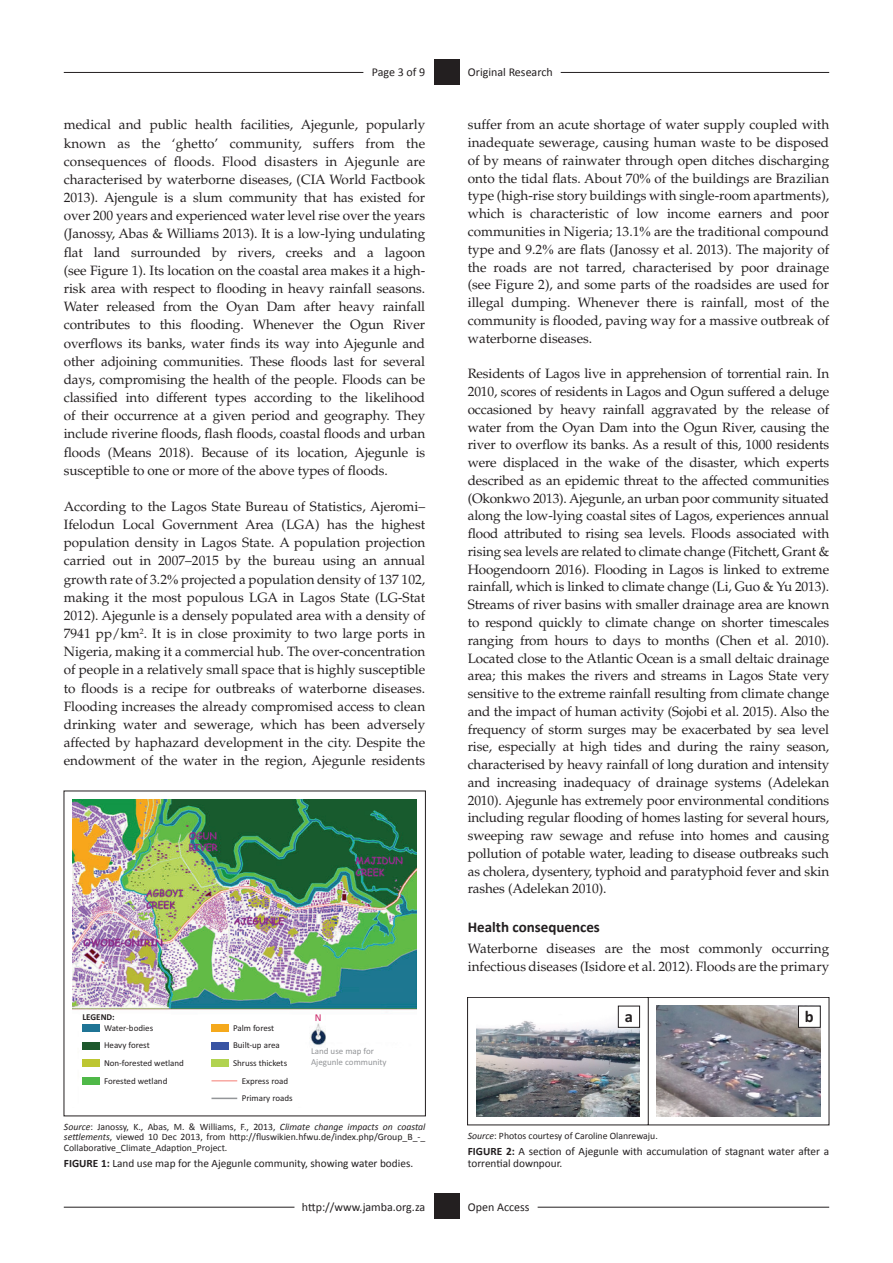
<style>
.page{position:relative;width:893px;height:1263px;background:#fff}
.page>*{position:absolute;margin:0;border:0;box-sizing:border-box;transform-origin:0 0}
.t1{font:700 16.5px "Calibri";color:#231f20}
.C_head{font:700 15px "Calibri";color:#231f20}
.Body_text_next{font:13.5px/17.7px "Palatino";letter-spacing:-.005em;color:#231f20;text-align:justify}
.Body_text_first{font:13.5px/18px "Palatino";color:#231f20}
.t2{font:12px "Calibri";color:#231f20}
.Figure_title{font:11.25px/12px "Calibri";color:#231f20}
.t3{font:10.5px "Calibri";color:#cb2768}
.Table_sourceline__-F{font:9.75px/10.5px "Calibri";color:#231f20;text-align:justify}
.t4{font:9px/17.5px "Calibri";color:#231f20}
.t5{font:9px/10.8px "Calibri";color:#939598}
.t6{font:700 9px "Calibri";color:#231f20}
.s1{font-family:"Times New Roman"}
.s2{font-style:italic}
.s3{font-weight:700}
</style>
<div class="page">
<hr style="left:64px;top:72px;width:299px;height:1px;background:#231f20">
<hr style="left:501px;top:72px;width:328px;height:1px;background:#231f20">
<div style="left:501px;top:69px;width:60px;height:7px;background:#fff"></div>
<hr style="left:64px;top:1207px;width:250px;height:1px;background:#231f20">
<div style="left:294px;top:1204px;width:131px;height:7px;background:#fff"></div>
<hr style="left:538px;top:1207px;width:291px;height:1px;background:#231f20">
<div style="left:434px;top:59px;width:25px;height:26px;background:#231f20"></div>
<div style="left:434px;top:1193px;width:25px;height:26px;background:#231f20"></div>
<img style="left:72px;top:799px;width:345px;height:301px">
<div style="left:82px;top:1024px;width:17px;height:8px;background:#1f7495"></div>
<div style="left:211px;top:1042px;width:17px;height:7px;background:#3853a3"></div>
<div style="left:211px;top:1059px;width:17px;height:8px;background:#b1d350"></div>
<svg style="left:211px;top:1080px;width:26px;height:1px"></svg>
<hr style="left:211px;top:1097px;width:26px;height:2px;background:#939598">
<div style="left:211px;top:1024px;width:17px;height:8px;background:#f5a91c"></div>
<div style="left:82px;top:1042px;width:17px;height:7px;background:#1d582c"></div>
<div style="left:82px;top:1059px;width:17px;height:8px;background:#bdc631"></div>
<div style="left:82px;top:1077px;width:17px;height:7px;background:#4fb848"></div>
<img style="left:467px;top:997px;width:362px;height:128px">
<p class="t2" style="left:372px;top:65px;width:55px">Page 3 of 9</p>
<p class="t2" style="left:468px;top:65px;width:86px">Original Research</p>
<p class="Body_text_next" style="left:64px;top:116px;width:363px;line-height:18.1px">medical and public health facilities, Ajegunle, popularly known as the ‘ghetto’ community, suffers from the consequences of floods. Flood disasters in Ajegunle are characterised by waterborne diseases, (CIA World Factbook 2013). Ajengule is a slum community that has existed for over 200 years and experienced water level rise over the years (Janossy, Abas &amp; Williams 2013). It is a low-lying undulating flat land surrounded by rivers, creeks and a lagoon (see Figure 1). Its location on the coastal area makes it a high&shy;risk area with respect to flooding in heavy rainfall seasons.<br>Water released from the Oyan Dam after heavy rainfall contributes to this flooding. Whenever the Ogun River overflows its banks, water finds its way into Ajegunle and other adjoining communities. These floods last for several days, compromising the health of the people. Floods can be classified into different types according to the likelihood of their occurrence at a given period and geography. They include riverine floods, flash floods, coastal floods and urban floods (Means 2018). Because of its location, Ajegunle is susceptible to one or more of the above types of floods.</p>
<p class="Body_text_next" style="left:64px;top:497px;width:363px;line-height:18.1px">According to the Lagos State Bureau of Statistics, Ajeromi– Ifelodun Local Government Area (LGA) has the highest population density in Lagos State. A population projection carried out in 2007–2015 by the bureau using an annual growth rate of 3.2<span class="s1">%</span> projected a population density of 137 102, making it the most populous LGA in Lagos State (LG-Stat 2012). Ajegunle is a densely populated area with a density of 7941 pp/km<sup>2</sup>. It is in close proximity to two large ports in Nigeria, making it a commercial hub. The over-concentration of people in a relatively small space that is highly susceptible to floods is a recipe for outbreaks of waterborne diseases.<br>Flooding increases the already compromised access to clean drinking water and sewerage, which has been adversely affected by haphazard development in the city. Despite the endowment of the water in the region, Ajegunle residents</p>
<p class="t6" style="left:82px;top:1011px;width:34px">LEGEND:</p>
<p class="t3" style="left:315px;top:1011px;width:8px">N</p>
<p class="t4" style="left:104px;top:1018px;width:51px">Water-bodies</p>
<p class="t4" style="left:233px;top:1036px;width:48px">Built-up area</p>
<p class="t4" style="left:233px;top:1054px;width:56px">Shruss thickets</p>
<p class="t4" style="left:242px;top:1071px;width:48px">Express road</p>
<p class="t4" style="left:242px;top:1089px;width:52px">Primary roads</p>
<p class="t4" style="left:233px;top:1018px;width:43px">Palm forest</p>
<p class="t4" style="left:104px;top:1036px;width:81px">Heavy forest<br>Non-forested wetland<br>Forested wetland</p>
<p class="Table_sourceline__-F" style="left:64px;top:1121px;width:363px"><span class="s2">Source</span>: Janossy, K., Abas, M. &amp; Williams, F., 2013, <span class="s2">Climate change impacts on coastal settlements</span>, viewed 10 Dec 2013, from http://fluswikien.hfwu.de/index.php/Group_B_-_ Collaborative_Climate_Adaption_Project.</p>
<p class="Figure_title" style="left:64px;top:1157px;width:351px"><span class="s3">FIGURE 1:</span> Land use map for the Ajegunle community, showing water bodies.</p>
<p class="t5" style="left:311px;top:1045px;width:77px">Land use map for<br>Ajegunle community</p>
<p class="Body_text_next" style="left:468px;top:116px;width:363px">suffer from an acute shortage of water supply coupled with inadequate sewerage, causing human waste to be disposed of by means of rainwater through open ditches discharging onto the tidal flats. About 70<span class="s1">%</span> of the buildings are Brazilian type (high-rise story buildings with single-room apartments), which is characteristic of low income earners and poor communities in Nigeria; 13.1<span class="s1">%</span> are the traditional compound type and 9.2<span class="s1">%</span> are flats (Janossy et al. 2013). The majority of the roads are not tarred, characterised by poor drainage (see Figure 2), and some parts of the roadsides are used for illegal dumping. Whenever there is rainfall, most of the community is flooded, paving way for a massive outbreak of waterborne diseases.</p>
<p class="Body_text_next" style="left:468px;top:365px;width:363px">Residents of Lagos live in apprehension of torrential rain. In 2010, scores of residents in Lagos and Ogun suffered a deluge occasioned by heavy rainfall aggravated by the release of water from the Oyan Dam into the Ogun River, causing the river to overflow its banks. As a result of this, 1000 residents were displaced in the wake of the disaster, which experts described as an epidemic threat to the affected communities (Okonkwo 2013). Ajegunle, an urban poor community situated along the low-lying coastal sites of Lagos, experiences annual flood attributed to rising sea levels. Floods associated with rising sea levels are related to climate change (Fitchett, Grant &amp; Hoogendoorn 2016). Flooding in Lagos is linked to extreme rainfall, which is linked to climate change (Li, Guo &amp; Yu 2013).<br>Streams of river basins with smaller drainage area are known to respond quickly to climate change on shorter timescales ranging from hours to days to months (Chen et al. 2010).<br>Located close to the Atlantic Ocean is a small deltaic drainage area; this makes the rivers and streams in Lagos State very sensitive to the extreme rainfall resulting from climate change and the impact of human activity (Sojobi et al. 2015). Also the frequency of storm surges may be exacerbated by sea level rise, especially at high tides and during the rainy season, characterised by heavy rainfall of long duration and intensity and increasing inadequacy of drainage systems (Adelekan 2010). Ajegunle has extremely poor environmental conditions including regular flooding of homes lasting for several hours, sweeping raw sewage and refuse into homes and causing pollution of potable water, leading to disease outbreaks such as cholera, dysentery, typhoid and paratyphoid fever and skin rashes (Adelekan 2010).</p>
<p class="C_head" style="left:468px;top:918px;width:134px">Health consequences</p>
<p class="Body_text_first" style="left:468px;top:940px;width:363px">Waterborne diseases are the most commonly occurring infectious diseases (Isidore et al. 2012). Floods are the primary</p>
<p class="t1" style="left:625px;top:1006px;width:10px">a</p>
<p class="t1" style="left:805px;top:1006px;width:10px">b</p>
<p class="Table_sourceline__-F" style="left:468px;top:1130px;width:192px"><span class="s2">Source</span>: Photos courtesy of Caroline Olanrewaju.</p>
<p class="Figure_title" style="left:468px;top:1145px;width:363px"><span class="s3">FIGURE 2:</span> A section of Ajegunle with accumulation of stagnant water after a torrential downpour.</p>
<p class="t2" style="left:302px;top:1199px;width:125px">http://www.jamba.org.za</p>
<p class="t2" style="left:468px;top:1199px;width:63px">Open Access</p>
</div>
